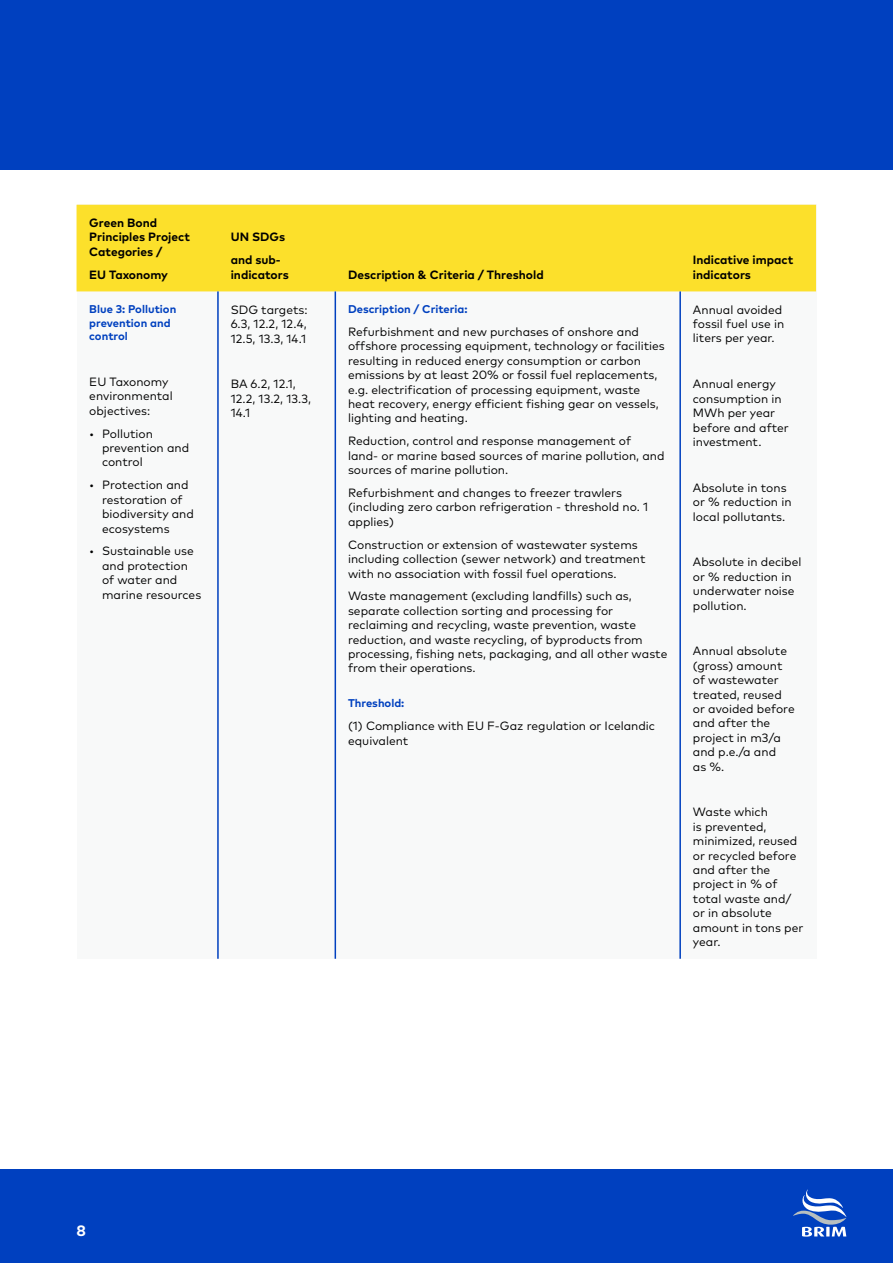
<style>
.page{position:relative;width:893px;height:1263px;background:#fff}
.page>*{position:absolute;margin:0;border:0;box-sizing:border-box;transform-origin:0 0}
.t1{font:700 15px "Mark Pro";color:#fff}
.t2{font:12px/14.4px "Mark Pro";color:#000}
.t3{font:700 12px/14.4px "Mark Pro";color:#000}
.t4{font:700 11.25px/13.5px "Mark Pro";color:#0040bf}
</style>
<div class="page">
<div style="left:0;top:1169px;width:893px;height:94px;background:#0040bf"></div>
<div style="left:0;top:0;width:893px;height:170px;background:#0040bf"></div>
<svg style="left:793px;top:1189px;width:53px;height:47px"></svg>
<div style="left:77px;top:205px;width:739px;height:754px;background:#f8f9f9"></div>
<div style="left:77px;top:205px;width:739px;height:86px;background:#fce02b"></div>
<hr style="left:217px;top:291px;width:2px;height:668px;background:#0040bf">
<hr style="left:335px;top:291px;width:1px;height:668px;background:#0040bf">
<hr style="left:679px;top:291px;width:2px;height:668px;background:#0040bf">
<p class="t3" style="left:89px;top:214px;width:102px">Green Bond<br>Principles Project<br>Categories /</p>
<p class="t3" style="left:89px;top:266px;width:80px">EU Taxonomy</p>
<p class="t4" style="left:89px;top:301px;width:89px">Blue 3: Pollution prevention and control</p>
<p class="t2" style="left:89px;top:373px;width:85px">EU Taxonomy environmental objectives:</p>
<p class="t2" style="left:102px;top:425px;width:89px;text-indent:-13px">• Pollution prevention and control</p>
<p class="t2" style="left:102px;top:477px;width:93px;text-indent:-13px">• Protection and restoration of biodiversity and ecosystems</p>
<p class="t2" style="left:102px;top:543px;width:101px;text-indent:-13px">• Sustainable use and protection of water and marine resources</p>
<p class="t3" style="left:231px;top:225px;width:56px;line-height:23px">UN SDGs and sub-</p>
<p class="t3" style="left:231px;top:266px;width:60px">indicators</p>
<p class="t3" style="left:348px;top:266px;width:197px">Description &amp; Criteria / Threshold</p>
<p class="t2" style="left:231px;top:301px;width:78px;text-align:justify">SDG targets:<br>6.3, 12.2, 12.4, 12.5, 13.3, 14.1</p>
<p class="t2" style="left:231px;top:376px;width:82px">BA 6.2, 12.1,<br>12.2, 13.2, 13.3,<br>14.1</p>
<p class="t4" style="left:348px;top:301px;width:121px">Description / Criteria:</p>
<p class="t2" style="left:348px;top:324px;width:318px">Refurbishment and new purchases of onshore and offshore processing equipment, technology or facilities resulting in reduced energy consumption or carbon emissions by at least 20% or fossil fuel replacements, e.g. electrification of processing equipment, waste heat recovery, energy efficient fishing gear on vessels, lighting and heating.</p>
<p class="t2" style="left:348px;top:433px;width:318px">Reduction, control and response management of<br>land- or marine based sources of marine pollution, and sources of marine pollution.</p>
<p class="t2" style="left:348px;top:485px;width:302px">Refurbishment and changes to freezer trawlers (including zero carbon refrigeration - threshold no. 1 applies)</p>
<p class="t2" style="left:348px;top:536px;width:299px">Construction or extension of wastewater systems including collection (sewer network) and treatment with no association with fossil fuel operations.</p>
<p class="t2" style="left:348px;top:588px;width:321px">Waste management (excluding landfills) such as, separate collection sorting and processing for reclaiming and recycling, waste prevention, waste reduction, and waste recycling, of byproducts from processing, fishing nets, packaging, and all other waste from their operations.</p>
<p class="t4" style="left:348px;top:695px;width:58px">Threshold:</p>
<p class="t2" style="left:348px;top:718px;width:309px">(1) Compliance with EU F-Gaz regulation or Icelandic equivalent</p>
<p class="t3" style="left:693px;top:252px;width:102px">Indicative impact indicators</p>
<p class="t2" style="left:693px;top:301px;width:93px">Annual avoided fossil fuel use in liters per year.</p>
<p class="t2" style="left:693px;top:376px;width:97px">Annual energy consumption in<br>MWh per year before and after investment.</p>
<p class="t2" style="left:693px;top:479px;width:100px">Absolute in tons or % reduction in local pollutants.</p>
<p class="t2" style="left:693px;top:554px;width:110px">Absolute in decibel or % reduction in underwater noise pollution.</p>
<p class="t2" style="left:693px;top:643px;width:103px">Annual absolute (gross) amount of wastewater treated, reused or avoided before and after the project in m3/a and p.e./a and<br>as %.</p>
<p class="t2" style="left:693px;top:804px;width:112px">Waste which<br>is prevented, minimized, reused or recycled before and after the project in % of total waste and/ or in absolute amount in tons per year.</p>
<p class="t1" style="left:77px;top:1219px;width:11px">8</p>
</div>
